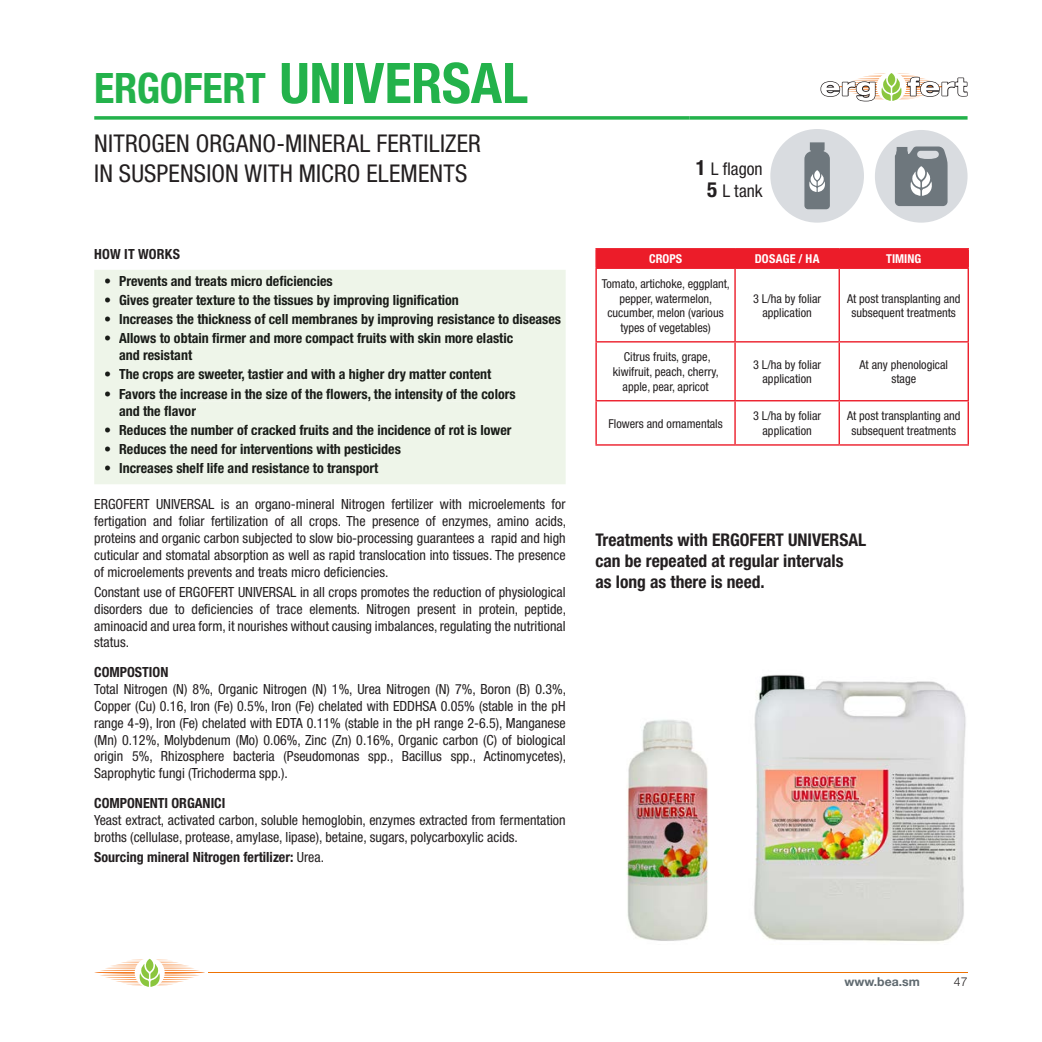
<style>
.page{position:relative;width:1042px;height:1042px;background:#fff}
.page>*{position:absolute;margin:0;border:0;box-sizing:border-box;transform-origin:0 0}
.t1{font:700 condensed 56px "Helvetica Neue";color:#23b24b}
.t2{font:condensed 24.5px/29.4px "Helvetica Neue";letter-spacing:.005em;color:#231f20}
.t3{font:700 condensed 17.5px/21px "Helvetica Neue";color:#231f20}
.t4{font:condensed 17.5px/21.7px "Helvetica Neue";color:#231f20;text-align:right}
.t5{font:condensed 14px/16.8px "Helvetica Neue";color:#231f20;text-align:justify}
.t6{font:700 condensed 14px/16.8px "Helvetica Neue";color:#191c18}
.t7{font:700 condensed 14px "Helvetica Neue";color:#231f20}
.t8{font:condensed 12.25px/14.7px "Helvetica Neue";color:#231f20;text-align:center}
.t9{font:700 condensed 12.25px "Helvetica Neue";color:#fff}
.t10{font:700 12.25px "Helvetica Neue";color:#5f696f}
.t11{font:700 condensed 12.25px "Helvetica Neue";letter-spacing:.025em;color:#fff}
.t12{font:300 12.25px "Helvetica Neue";color:#231f20}
.s1{font-size:42px}
.s2{font-weight:400}
.s3{font-weight:700;font-size:21px}
</style>
<div class="page">
<svg style="left:94px;top:959px;width:111px;height:28px"></svg>
<hr style="left:208px;top:972px;width:759px;height:1px;background:#ee7203">
<svg style="left:94px;top:116px;width:596px;height:4px;background:#3ebb61"></svg>
<svg style="left:690px;top:116px;width:277px;height:4px"></svg>
<svg style="left:820px;top:74px;width:148px;height:28px"></svg>
<hr style="left:595px;top:248px;width:140px;height:1px;background:#ec1c29">
<hr style="left:735px;top:248px;width:104px;height:1px;background:#ec1c29">
<hr style="left:839px;top:248px;width:130px;height:1px;background:#ec1c29">
<div style="left:595px;top:249px;width:374px;height:18px;background:#ec1c29"></div>
<hr style="left:595px;top:267px;width:140px;height:2px;background:#ec1c29">
<hr style="left:595px;top:269px;width:2px;height:72px;background:#ec1c29">
<hr style="left:735px;top:267px;width:104px;height:2px;background:#ec1c29">
<hr style="left:734px;top:269px;width:2px;height:72px;background:#ec1c29">
<hr style="left:839px;top:267px;width:130px;height:2px;background:#ec1c29">
<hr style="left:838px;top:269px;width:2px;height:72px;background:#ec1c29">
<hr style="left:967px;top:269px;width:2px;height:72px;background:#ec1c29">
<hr style="left:595px;top:341px;width:140px;height:1px;background:#ec1c29">
<hr style="left:595px;top:342px;width:2px;height:58px;background:#ec1c29">
<hr style="left:735px;top:341px;width:104px;height:1px;background:#ec1c29">
<hr style="left:734px;top:342px;width:2px;height:58px;background:#ec1c29">
<hr style="left:839px;top:341px;width:130px;height:1px;background:#ec1c29">
<hr style="left:838px;top:342px;width:2px;height:58px;background:#ec1c29">
<hr style="left:967px;top:342px;width:2px;height:58px;background:#ec1c29">
<hr style="left:595px;top:400px;width:140px;height:1px;background:#ec1c29">
<hr style="left:595px;top:401px;width:2px;height:43px;background:#ec1c29">
<hr style="left:735px;top:400px;width:104px;height:1px;background:#ec1c29">
<hr style="left:734px;top:401px;width:2px;height:43px;background:#ec1c29">
<hr style="left:839px;top:400px;width:130px;height:1px;background:#ec1c29">
<hr style="left:838px;top:401px;width:2px;height:43px;background:#ec1c29">
<hr style="left:967px;top:401px;width:2px;height:43px;background:#ec1c29">
<hr style="left:595px;top:444px;width:140px;height:2px;background:#ec1c29">
<hr style="left:735px;top:444px;width:104px;height:2px;background:#ec1c29">
<hr style="left:839px;top:444px;width:130px;height:2px;background:#ec1c29">
<div style="left:94px;top:270px;width:472px;height:214px;background:#eef5e9"></div>
<svg style="left:105px;top:278px;width:5px;height:5px"></svg>
<div style="left:120px;top:275px;width:212px;height:11px;background:#eef5e9"></div>
<svg style="left:105px;top:297px;width:5px;height:5px"></svg>
<div style="left:120px;top:295px;width:338px;height:12px;background:#eef5e9"></div>
<svg style="left:105px;top:317px;width:5px;height:5px"></svg>
<div style="left:120px;top:314px;width:441px;height:13px;background:#eef5e9"></div>
<svg style="left:105px;top:336px;width:5px;height:5px"></svg>
<div style="left:119px;top:333px;width:394px;height:13px;background:#eef5e9"></div>
<div style="left:119px;top:350px;width:73px;height:10px;background:#eef5e9"></div>
<svg style="left:105px;top:372px;width:5px;height:5px"></svg>
<div style="left:119px;top:369px;width:372px;height:13px;background:#eef5e9"></div>
<svg style="left:105px;top:391px;width:5px;height:5px"></svg>
<div style="left:120px;top:388px;width:395px;height:13px;background:#eef5e9"></div>
<div style="left:119px;top:405px;width:77px;height:11px;background:#eef5e9"></div>
<svg style="left:105px;top:427px;width:5px;height:5px"></svg>
<div style="left:120px;top:424px;width:391px;height:11px;background:#eef5e9"></div>
<svg style="left:105px;top:446px;width:5px;height:5px"></svg>
<div style="left:120px;top:444px;width:281px;height:12px;background:#eef5e9"></div>
<svg style="left:105px;top:466px;width:5px;height:5px"></svg>
<div style="left:120px;top:463px;width:258px;height:13px;background:#eef5e9"></div>
<img style="left:754px;top:674px;width:212px;height:268px">
<img style="left:627px;top:719px;width:82px;height:222px">
<div style="left:875px;top:130px;width:92px;height:93px;background:#d9dce0;border-radius:50%"></div>
<svg style="left:895px;top:146px;width:52px;height:60px;background:#878e93"></svg>
<div style="left:770px;top:129px;width:94px;height:94px;background:#d9dce0;border-radius:50%"></div>
<svg style="left:804px;top:142px;width:26px;height:67px;background:#888f94"></svg>
<h1 class="t1" style="left:94px;top:49px;width:435px"><span class="s1">ERGOFERT</span> UNIVERSAL</h1>
<h2 class="t2" style="left:94px;top:129px;width:388px">NITROGEN ORGANO-MINERAL FERTILIZER<br>IN SUSPENSION WITH MICRO ELEMENTS</h2>
<p class="t7" style="left:94px;top:245px;width:87px">HOW IT WORKS</p>
<p class="t6" style="left:104px;top:272px;width:230px">• Prevents and treats micro deficiencies</p>
<p class="t6" style="left:104px;top:291px;width:356px">• Gives greater texture to the tissues by improving lignification</p>
<p class="t6" style="left:104px;top:311px;width:458px">• Increases the thickness of cell membranes by improving resistance to diseases</p>
<p class="t6" style="left:119px;top:330px;width:396px;text-indent:-15px">• Allows to obtain firmer and more compact fruits with skin more elastic and resistant</p>
<p class="t6" style="left:104px;top:366px;width:389px">• The crops are sweeter, tastier and with a higher dry matter content</p>
<p class="t6" style="left:119px;top:385px;width:398px;text-indent:-15px">• Favors the increase in the size of the flowers, the intensity of the colors and the flavor</p>
<p class="t6" style="left:104px;top:421px;width:409px">• Reduces the number of cracked fruits and the incidence of rot is lower</p>
<p class="t6" style="left:104px;top:440px;width:298px">• Reduces the need for interventions with pesticides</p>
<p class="t6" style="left:104px;top:460px;width:276px">• Increases shelf life and resistance to transport</p>
<p class="t5" style="left:94px;top:496px;width:473px">ERGOFERT UNIVERSAL is an organo-mineral Nitrogen fertilizer with microelements for fertigation and foliar fertilization of all crops. The presence of enzymes, amino acids, proteins and organic carbon subjected to slow bio-processing guarantees a rapid and high cuticular and stomatal absorption as well as rapid translocation into tissues. The presence of microelements prevents and treats micro deficiencies.</p>
<p class="t5" style="left:94px;top:583px;width:473px">Constant use of ERGOFERT UNIVERSAL in all crops promotes the reduction of physiological disorders due to deficiencies of trace elements. Nitrogen present in protein, peptide, aminoacid and urea form, it nourishes without causing imbalances, regulating the nutritional status.</p>
<p class="t7" style="left:94px;top:664px;width:76px">COMPOSTION</p>
<p class="t5" style="left:94px;top:681px;width:473px">Total Nitrogen (N) 8%, Organic Nitrogen (N) 1%, Urea Nitrogen (N) 7%, Boron (B) 0.3%, Copper (Cu) 0.16, Iron (Fe) 0.5%, Iron (Fe) chelated with EDDHSA 0.05% (stable in the pH range 4-9), Iron (Fe) chelated with EDTA 0.11% (stable in the pH range 2-6.5), Manganese (Mn) 0.12%, Molybdenum (Mo) 0.06%, Zinc (Zn) 0.16%, Organic carbon (C) of biological origin 5%, Rhizosphere bacteria (Pseudomonas spp., Bacillus spp., Actinomycetes), Saprophytic fungi (Trichoderma spp.).</p>
<p class="t7" style="left:94px;top:795px;width:133px">COMPONENTI ORGANICI</p>
<p class="t5" style="left:94px;top:812px;width:473px">Yeast extract, activated carbon, soluble hemoglobin, enzymes extracted from fermentation broths (cellulase, protease, amylase, lipase), betaine, sugars, polycarboxylic acids.</p>
<p class="t7" style="left:94px;top:848px;width:231px">Sourcing mineral Nitrogen fertilizer: <span class="s2">Urea.</span></p>
<p class="t4" style="left:695px;top:158px;width:69px"><span class="s3">1</span> L flagon<br><span class="s3">5</span> L tank</p>
<p class="t9" style="left:649px;top:251px;width:34px">CROPS</p>
<p class="t11" style="left:755px;top:251px;width:66px">DOSAGE / HA</p>
<p class="t9" style="left:886px;top:251px;width:37px">TIMING</p>
<p class="t8" style="left:602px;top:276px;width:130px">Tomato, artichoke, eggplant, pepper, watermelon, cucumber, melon (various types of vegetables)</p>
<p class="t8" style="left:753px;top:291px;width:69px">3 L/ha by foliar application</p>
<p class="t8" style="left:847px;top:291px;width:115px">At post transplanting and subsequent treatments</p>
<p class="t8" style="left:613px;top:350px;width:107px">Citrus fruits, grape, kiwifruit, peach, cherry, apple, pear, apricot</p>
<p class="t8" style="left:753px;top:357px;width:69px">3 L/ha by foliar application</p>
<p class="t8" style="left:859px;top:357px;width:90px">At any phenological stage</p>
<p class="t8" style="left:608px;top:416px;width:116px">Flowers and ornamentals</p>
<p class="t8" style="left:753px;top:408px;width:69px">3 L/ha by foliar application</p>
<p class="t8" style="left:847px;top:408px;width:115px">At post transplanting and subsequent treatments</p>
<p class="t3" style="left:595px;top:529px;width:272px">Treatments with ERGOFERT UNIVERSAL can be repeated at regular intervals<br>as long as there is need.</p>
<p class="t10" style="left:844px;top:974px;width:77px">www.bea.sm</p>
<p class="t12" style="left:954px;top:974px;width:15px">47</p>
</div>
